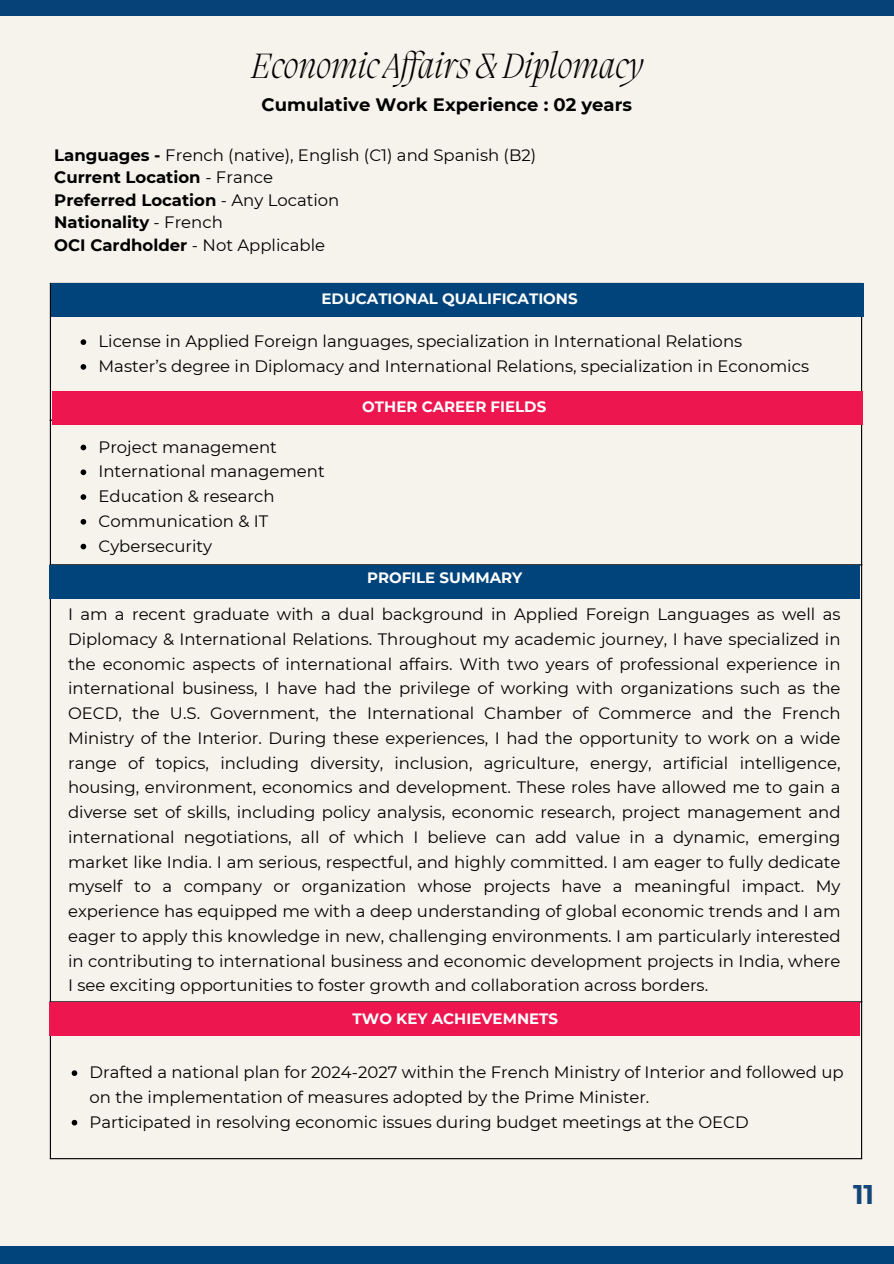
<style>
.page{position:relative;width:894px;height:1264px;background:#fff}
.page>*{position:absolute;margin:0;border:0;box-sizing:border-box;transform-origin:0 0}
.t1{font:italic 200 36px "Migra";color:#000}
.t2{font:700 27px "Montserrat";color:#144679}
.t3{font:700 18px "Montserrat";color:#000}
.t4{font:16.5px/24.8px "Montserrat";color:#000}
.t5{font:700 15px "Montserrat";color:#fff}
.s1{font-weight:700}
</style>
<div class="page">
<div style="left:0;top:0;width:893px;height:1263px;background:#f6f3ec"></div>
<hr style="left:50px;top:284px;width:1px;height:874px;background:#000">
<hr style="left:860px;top:284px;width:1px;height:874px;background:#000">
<hr style="left:50px;top:283px;width:811px;height:1px;background:#000">
<hr style="left:50px;top:419px;width:811px;height:1px;background:#000">
<hr style="left:50px;top:564px;width:811px;height:1px;background:#000">
<hr style="left:50px;top:1001px;width:811px;height:1px;background:#000">
<hr style="left:50px;top:1158px;width:811px;height:1px;background:#000">
<div style="left:0;top:0;width:893px;height:15px;background:#064277"></div>
<div style="left:0;top:1246px;width:893px;height:17px;background:#00447b"></div>
<div style="left:51px;top:283px;width:812px;height:34px;background:#00447b"></div>
<svg style="left:81px;top:339px;width:5px;height:6px"></svg>
<svg style="left:81px;top:364px;width:5px;height:6px"></svg>
<svg style="left:81px;top:444px;width:5px;height:6px"></svg>
<svg style="left:81px;top:469px;width:5px;height:6px"></svg>
<svg style="left:81px;top:494px;width:5px;height:6px"></svg>
<svg style="left:81px;top:519px;width:5px;height:5px"></svg>
<svg style="left:81px;top:543px;width:5px;height:6px"></svg>
<svg style="left:72px;top:1070px;width:5px;height:5px"></svg>
<svg style="left:72px;top:1119px;width:5px;height:6px"></svg>
<div style="left:52px;top:391px;width:810px;height:34px;background:#ed164f"></div>
<div style="left:49px;top:565px;width:810px;height:34px;background:#00447b"></div>
<div style="left:49px;top:1001px;width:810px;height:34px;background:#ed164f"></div>
<h1 class="t1" style="left:251px;top:49px;width:392px">Economic Af airs&amp;Diplomacy</h1>
<h2 class="t3" style="left:261px;top:94px;width:372px">Cumulative Work Experience : 02 years</h2>
<p class="t4" style="left:54px;top:143px;width:483px;line-height:22.5px"><span class="s1">Languages -</span> French (native), English (C1) and Spanish (B2)<br><span class="s1">Current Location</span> - France<br><span class="s1">Preferred Location</span> - Any Location<br><span class="s1">Nationality</span> - French<br><span class="s1">OCI Cardholder</span> - Not Applicable</p>
<h3 class="t5" style="left:321px;top:290px;width:257px">EDUCATIONAL QUALIFICATIONS</h3>
<p class="t4" style="left:98px;top:329px;width:645px">License in Applied Foreign languages, specialization in International Relations</p>
<p class="t4" style="left:98px;top:353px;width:711px">Master’s degree in Diplomacy and International Relations, specialization in Economics</p>
<p class="t4" style="left:98px;top:434px;width:180px">Project management</p>
<p class="t4" style="left:98px;top:459px;width:228px">International management</p>
<p class="t4" style="left:98px;top:484px;width:177px">Education &amp; research</p>
<p class="t4" style="left:98px;top:508px;width:171px">Communication &amp; IT</p>
<p class="t4" style="left:98px;top:533px;width:115px">Cybersecurity</p>
<p class="t5" style="left:362px;top:398px;width:185px">OTHER CAREER FIELDS</p>
<p class="t5" style="left:367px;top:569px;width:157px">PROFILE SUMMARY</p>
<h3 class="t4" style="left:68px;top:601px;width:773px;text-align:justify">I am a recent graduate with a dual background in Applied Foreign Languages as well as Diplomacy &amp; International Relations. Throughout my academic journey, I have specialized in the economic aspects of international affairs. With two years of professional experience in international business, I have had the privilege of working with organizations such as the OECD, the U.S. Government, the International Chamber of Commerce and the French Ministry of the Interior. During these experiences, I had the opportunity to work on a wide range of topics, including diversity, inclusion, agriculture, energy, artificial intelligence, housing, environment, economics and development. These roles have allowed me to gain a diverse set of skills, including policy analysis, economic research, project management and international negotiations, all of which I believe can add value in a dynamic, emerging market like India. I am serious, respectful, and highly committed. I am eager to fully dedicate myself to a company or organization whose projects have a meaningful impact. My experience has equipped me with a deep understanding of global economic trends and I am eager to apply this knowledge in new, challenging environments. I am particularly interested in contributing to international business and economic development projects in India, where I see exciting opportunities to foster growth and collaboration across borders.</h3>
<p class="t5" style="left:352px;top:1009px;width:207px">TWO KEY ACHIEVEMNETS</p>
<p class="t4" style="left:90px;top:1059px;width:755px">Drafted a national plan for 2024-2027 within the French Ministry of Interior and followed up on the implementation of measures adopted by the Prime Minister.</p>
<p class="t4" style="left:90px;top:1109px;width:660px">Participated in resolving economic issues during budget meetings at the OECD</p>
<p class="t2" style="left:852px;top:1177px;width:23px">11</p>
</div>
